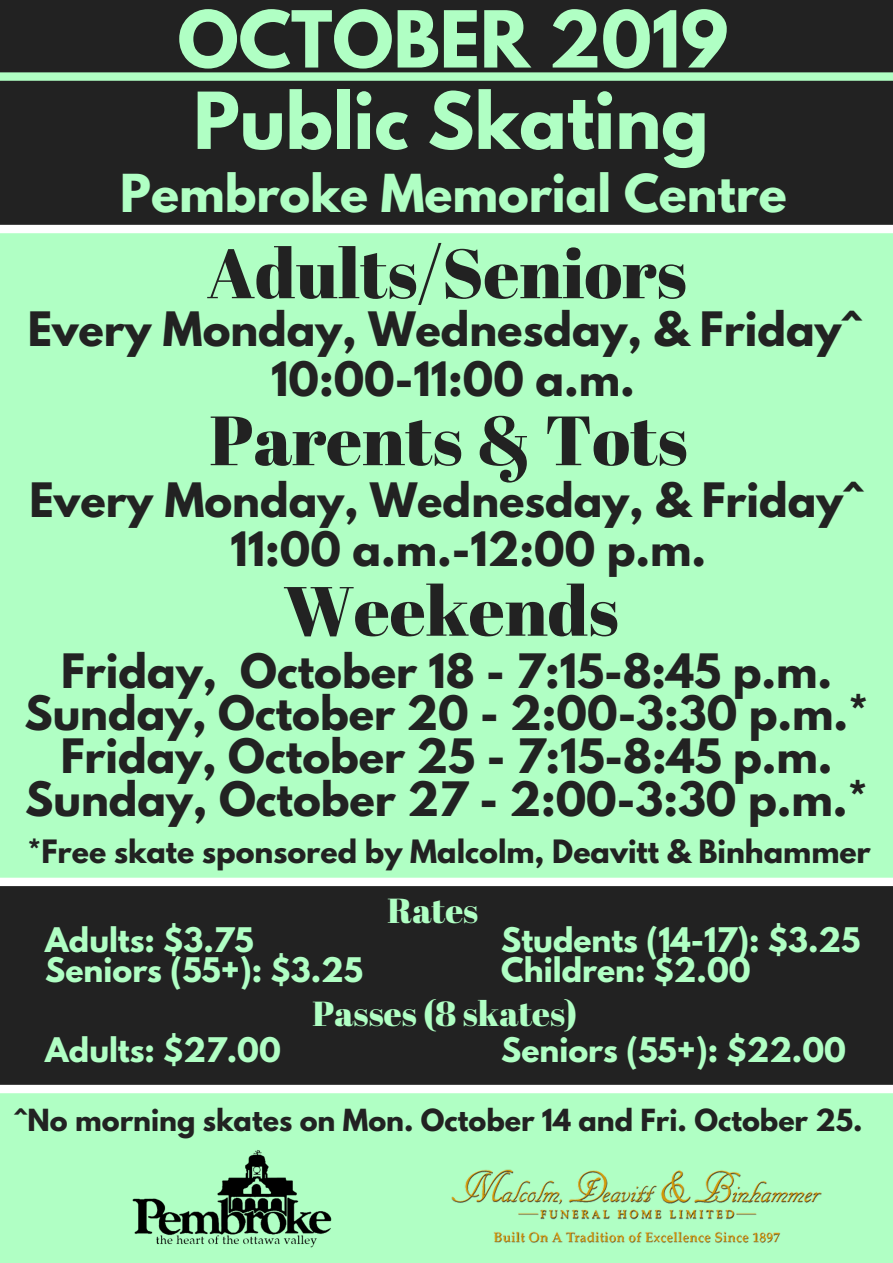
<style>
.page{position:relative;width:893px;height:1263px;background:#b0ffc4}
.page>*{position:absolute;margin:0;border:0;box-sizing:border-box;transform-origin:0 0}
.t1{font:69.53px "Abril Fatface";color:#222}
.t2{font:700 69.53px "League Spartan";color:#b0ffc4}
.t3{font:700 46.35px "League Spartan";color:#b0ffc4}
.t4{font:700 42px/42.8px "League Spartan";color:#222;text-align:center}
.t5{font:34.72px "Abril Fatface";color:#b0ffc4}
.t6{font:700 30px/29.8px "League Spartan";color:#b0ffc4}
.t7{font:700 28.5px "League Spartan";color:#222}
.t8{font:700 27px "League Spartan";color:#222}
</style>
<div class="page">
<div style="left:0;top:0;width:893px;height:228px;background:#222"></div>
<div style="left:0;top:881px;width:893px;height:207px;background:#222"></div>
<div style="left:0;top:225px;width:893px;height:8px;background:#fff"></div>
<div style="left:0;top:878px;width:893px;height:8px;background:#fff"></div>
<img style="left:133px;top:1150px;width:199px;height:98px">
<div style="left:0;top:1085px;width:893px;height:8px;background:#fff"></div>
<svg style="left:0;top:72px;width:893px;height:9px"></svg>
<img style="left:451px;top:1169px;width:371px;height:74px">
<h1 class="t2" style="left:178px;top:5px;width:552px">OCTOBER 2019</h1>
<h1 class="t2" style="left:193px;top:86px;width:517px">Public Skating</h1>
<p class="t3" style="left:120px;top:170px;width:668px">Pembroke Memorial Centre</p>
<h1 class="t1" style="left:207px;top:225px;width:481px">Adults/Seniors</h1>
<p class="t4" style="left:28px;top:313px;width:836px">Every Monday, Wednesday, &amp; Friday^</p>
<p class="t4" style="left:271px;top:363px;width:365px">10:00-11:00 a.m.</p>
<h1 class="t1" style="left:210px;top:392px;width:479px">Parents &amp; Tots</h1>
<p class="t4" style="left:30px;top:484px;width:836px">Every Monday, Wednesday, &amp; Friday^</p>
<p class="t4" style="left:230px;top:533px;width:477px">11:00 a.m.-12:00 p.m.</p>
<h1 class="t1" style="left:283px;top:562px;width:337px">Weekends</h1>
<p class="t4" style="left:24px;top:655px;width:846px">Friday, October 18 - 7:15-8:45 p.m.<br>Sunday, October 20 - 2:00-3:30 p.m.* Friday, October 25 - 7:15-8:45 p.m.<br>Sunday, October 27 - 2:00-3:30 p.m.*</p>
<p class="t7" style="left:28px;top:837px;width:844px">*Free skate sponsored by Malcolm, Deavitt &amp; Binhammer</p>
<p class="t6" style="left:45px;top:929px;width:319px">Adults: $3.75<br>Seniors (55+): $3.25</p>
<p class="t5" style="left:388px;top:887px;width:92px">Rates</p>
<p class="t6" style="left:501px;top:929px;width:360px">Students (14-17): $3.25<br>Children: $2.00</p>
<p class="t5" style="left:312px;top:989px;width:266px">Passes (8 skates)</p>
<p class="t6" style="left:45px;top:1039px;width:237px">Adults: $27.00</p>
<p class="t6" style="left:501px;top:1039px;width:346px">Seniors (55+): $22.00</p>
<p class="t8" style="left:14px;top:1107px;width:850px">^No morning skates on Mon. October 14 and Fri. October 25.</p>
</div>
